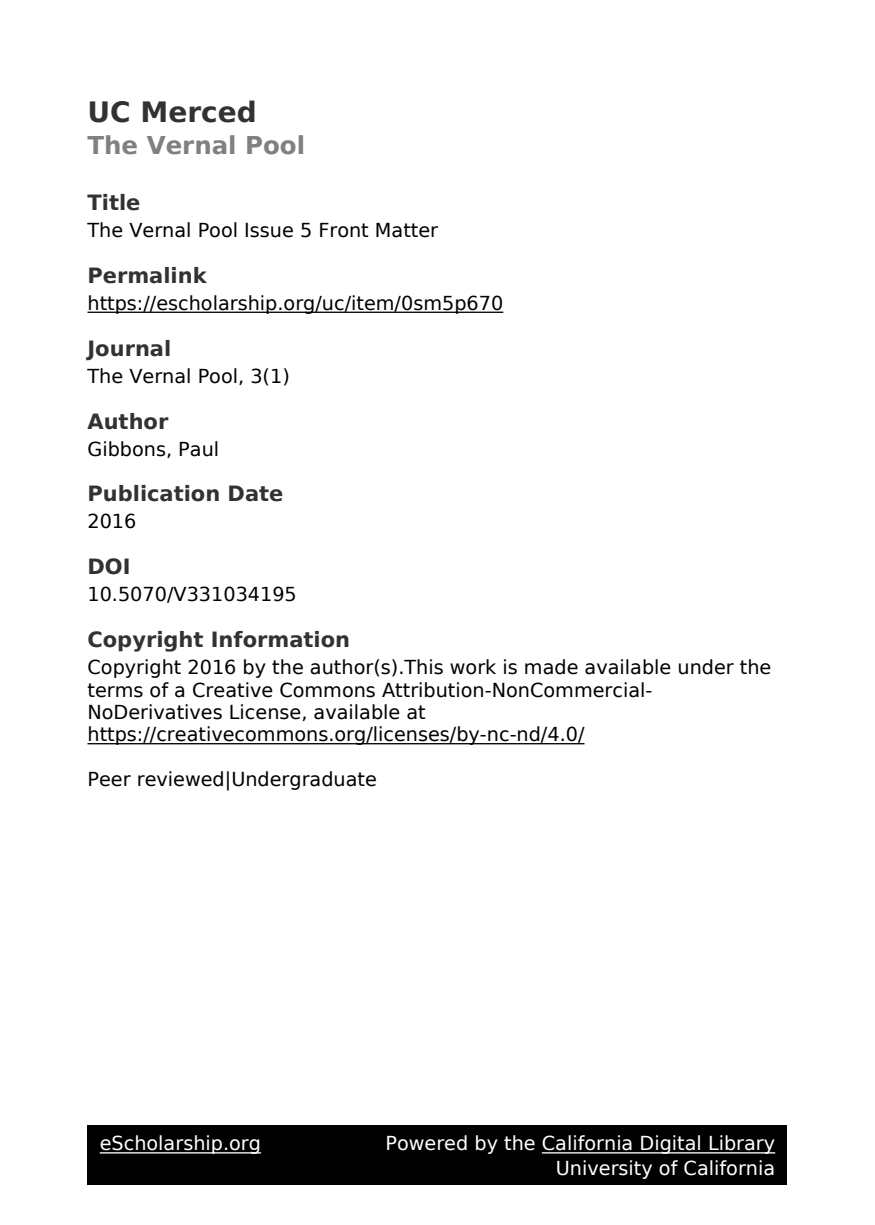
<style>
.page{position:relative;width:875px;height:1225px;background:#fff}
.page>*{position:absolute;margin:0;border:0;box-sizing:border-box;transform-origin:0 0}
.t1{font:700 28px "DejaVu Sans";color:#323232}
.t2{font:700 24.5px "DejaVu Sans";color:#808080}
.t3{font:700 21px "DejaVu Sans";color:#323232}
.t4{font:19.25px/22.4px "DejaVu Sans";color:#000}
.t5{font:19.25px/24.5px "DejaVu Sans";color:#fff;text-align:right}
</style>
<div class="page">
<hr style="left:88px;top:312px;width:415px;height:1px;background:#000">
<hr style="left:88px;top:743px;width:497px;height:1px;background:#000">
<div style="left:88px;top:1125px;width:700px;height:60px;background:#000"></div>
<hr style="left:100px;top:1152px;width:161px;height:2px;background:#fff">
<hr style="left:542px;top:1152px;width:233px;height:2px;background:#fff">
<h1 class="t1" style="left:88px;top:101px;width:171px">UC Merced</h1>
<p class="t2" style="left:88px;top:136px;width:219px">The Vernal Pool</p>
<p class="t3" style="left:88px;top:194px;width:54px">Title</p>
<p class="t4" style="left:88px;top:221px;width:352px">The Vernal Pool Issue 5 Front Matter</p>
<p class="t3" style="left:88px;top:267px;width:121px">Permalink</p>
<p class="t4" style="left:88px;top:294px;width:417px">https://escholarship.org/uc/item/0sm5p670</p>
<p class="t3" style="left:88px;top:340px;width:85px">Journal</p>
<p class="t4" style="left:88px;top:367px;width:204px">The Vernal Pool, 3(1)</p>
<p class="t3" style="left:88px;top:413px;width:82px">Author</p>
<p class="t4" style="left:88px;top:439px;width:133px">Gibbons, Paul</p>
<p class="t3" style="left:88px;top:485px;width:198px">Publication Date</p>
<p class="t4" style="left:88px;top:512px;width:50px">2016</p>
<p class="t3" style="left:88px;top:558px;width:45px">DOI</p>
<p class="t4" style="left:88px;top:585px;width:211px">10.5070/V331034195</p>
<p class="t3" style="left:88px;top:631px;width:264px">Copyright Information</p>
<p class="t4" style="left:88px;top:658px;width:685px">Copyright 2016 by the author(s).This work is made available under the terms of a Creative Commons Attribution-NonCommercial-NoDerivatives License, available at https://creativecommons.org/licenses/by-nc-nd/4.0/</p>
<p class="t4" style="left:88px;top:770px;width:291px">Peer reviewed|Undergraduate</p>
<p class="t5" style="left:100px;top:1133px;width:163px">eScholarship.org</p>
<p class="t5" style="left:385px;top:1133px;width:391px">Powered by the California Digital Library<br>University of California</p>
</div>
